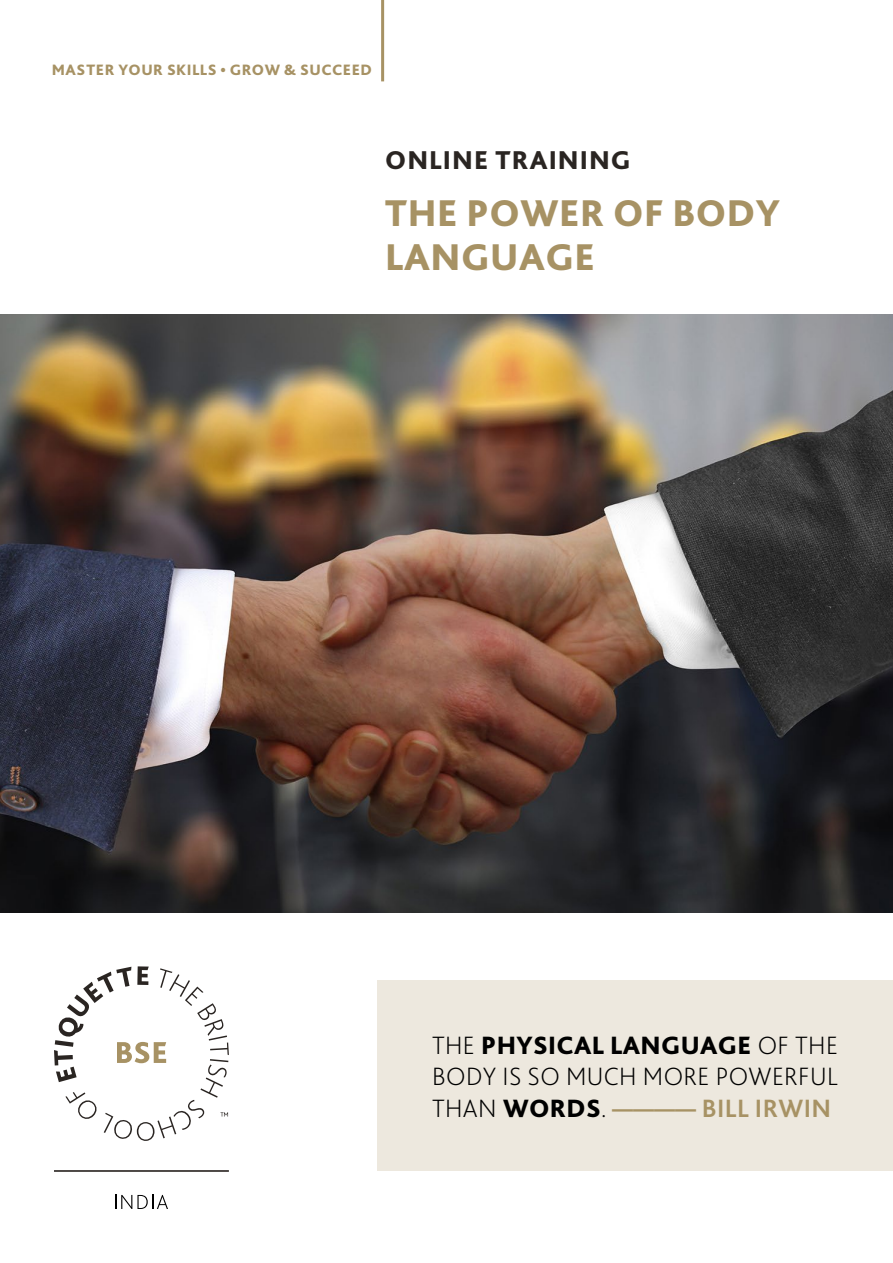
<style>
.page{position:relative;width:893px;height:1263px;background:#fff}
.page>*{position:absolute;margin:0;border:0;box-sizing:border-box;transform-origin:0 0}
.t1{font:800 39px/43.5px "Bliss Pro";letter-spacing:.015em;color:#a79264}
.t2{font:800 27px "Bliss Pro";letter-spacing:.04em;color:#2a2522}
.t3{font:200 26.25px/31.5px "Bliss Pro";letter-spacing:.015em;color:#000;text-align:justify}
.t4{font:800 15.75px "Bliss Pro";letter-spacing:.03em;color:#a79264}
.s1{font-weight:800}
.s2{font-weight:700;color:#a79264}
</style>
<div class="page">
<div style="left:377px;top:980px;width:516px;height:191px;background:#ede8de"></div>
<img style="left:0;top:314px;width:893px;height:598px">
<svg style="left:54px;top:966px;width:175px;height:175px"></svg>
<hr style="left:54px;top:1170px;width:175px;height:2px;background:#2a2522">
<svg style="left:115px;top:1195px;width:53px;height:14px"></svg>
<hr style="left:381px;top:0;width:3px;height:81px;background:#a79264">
<p class="t4" style="left:52px;top:60px;width:321px">MASTER YOUR SKILLS • GROW &amp; SUCCEED</p>
<p class="t2" style="left:385px;top:143px;width:247px">ONLINE TRAINING</p>
<h1 class="t1" style="left:385px;top:190px;width:396px">THE POWER OF BODY<br>LANGUAGE</h1>
<p class="t3" style="left:432px;top:1028px;width:407px">THE <span class="s1">PHYSICAL LANGUAGE</span> OF THE BODY IS SO MUCH MORE POWERFUL THAN <span class="s1">WORDS</span>. <span class="s2">———— BILL IRWIN</span></p>
</div>
